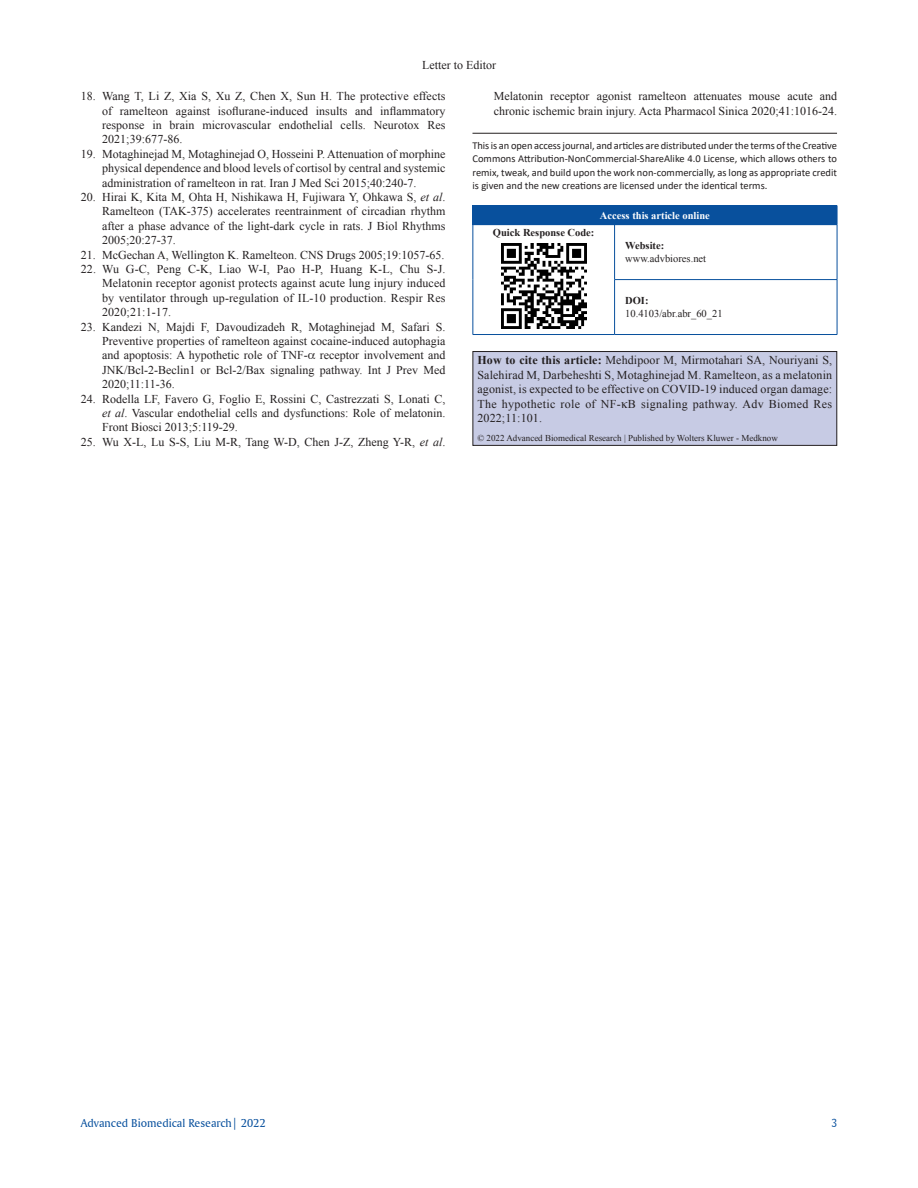
<style>
.page{position:relative;width:918px;height:1188px;background:#fff}
.page>*{position:absolute;margin:0;border:0;box-sizing:border-box;transform-origin:0 0}
.REF{font:12px/14.4px "Times New Roman";color:#231f20;text-align:justify}
.HTC{font:12px/14.4px "Times New Roman";letter-spacing:.025em;color:#231f20;text-align:justify}
.t1{font:12px "Amerigo BT Roman A";color:#08509d}
.t2{font:12px "Bell Centennial BT Address";color:#08509d}
.OS{font:10.5px/13.5px "Calibri";color:#231f20;text-align:justify}
.Website{font:10.5px/12.6px "Times New Roman";color:#231f20}
.ATAO{font:700 10.5px "Times New Roman";color:#fff}
.QRC{font:700 10.5px "Times New Roman";color:#231f20}
.HTC-2{font:9px "Times New Roman";color:#231f20}
.s1{font-style:italic}
.s2{font-weight:700}
</style>
<div class="page">
<hr style="left:472px;top:133px;width:365px;height:1px;background:#231f20">
<div style="left:473px;top:352px;width:364px;height:93px;background:#c7cbe4"></div>
<div style="left:472px;top:351px;width:365px;height:95px;border:1px solid #231f20"></div>
<div style="left:473px;top:206px;width:364px;height:19px;background:#08509d"></div>
<svg style="left:837px;top:206px;width:1px;height:18px"></svg>
<hr style="left:473px;top:225px;width:1px;height:55px;background:#08509d">
<hr style="left:473px;top:280px;width:1px;height:54px;background:#08509d">
<hr style="left:614px;top:225px;width:1px;height:54px;background:#08509d">
<hr style="left:837px;top:225px;width:1px;height:54px;background:#08509d">
<hr style="left:473px;top:334px;width:142px;height:1px;background:#08509d">
<hr style="left:614px;top:280px;width:1px;height:54px;background:#08509d">
<hr style="left:614px;top:279px;width:223px;height:1px;background:#08509d">
<hr style="left:837px;top:280px;width:1px;height:54px;background:#08509d">
<hr style="left:615px;top:334px;width:222px;height:1px;background:#08509d">
<img style="left:501px;top:244px;width:85px;height:85px">
<p class="REF" style="left:422px;top:57px;width:75px">Letter to Editor</p>
<p class="REF" style="left:102px;top:89px;width:345px;text-indent:-21px">18. Wang T, Li Z, Xia S, Xu Z, Chen X, Sun H. The protective effects of ramelteon against isoflurane‑induced insults and inflammatory response in brain microvascular endothelial cells. Neurotox Res 2021;39:677‑86.</p>
<p class="REF" style="left:102px;top:146px;width:345px;text-indent:-21px">19. Motaghinejad M, Motaghinejad O, Hosseini P. Attenuation of morphine physical dependence and blood levels of cortisol by central and systemic administration of ramelteon in rat. Iran J Med Sci 2015;40:240‑7.</p>
<p class="REF" style="left:102px;top:189px;width:345px;text-indent:-21px">20. Hirai K, Kita M, Ohta H, Nishikawa H, Fujiwara Y, Ohkawa S, <span class="s1">et al</span>.<br>Ramelteon (TAK‑375) accelerates reentrainment of circadian rhythm after a phase advance of the light‑dark cycle in rats. J Biol Rhythms 2005;20:27‑37.</p>
<p class="REF" style="left:81px;top:247px;width:365px">21. McGechan A, Wellington K. Ramelteon. CNS Drugs 2005;19:1057‑65.</p>
<p class="REF" style="left:102px;top:261px;width:345px;text-indent:-21px">22. Wu G‑C, Peng C‑K, Liao W‑I, Pao H‑P, Huang K‑L, Chu S‑J.<br>Melatonin receptor agonist protects against acute lung injury induced by ventilator through up‑regulation of IL‑10 production. Respir Res 2020;21:1‑17.</p>
<p class="REF" style="left:102px;top:319px;width:345px;text-indent:-21px">23. Kandezi N, Majdi F, Davoudizadeh R, Motaghinejad M, Safari S.<br>Preventive properties of ramelteon against cocaine‑induced autophagia and apoptosis: A hypothetic role of TNF‑ receptor involvement and JNK/Bcl‑2‑Beclin1 or Bcl‑2/Bax signaling pathway. Int J Prev Med 2020;11:11‑36.</p>
<p class="REF" style="left:102px;top:391px;width:345px;text-indent:-21px">24. Rodella LF, Favero G, Foglio E, Rossini C, Castrezzati S, Lonati C, <span class="s1">et al</span>. Vascular endothelial cells and dysfunctions: Role of melatonin.<br>Front Biosci 2013;5:119‑29.</p>
<p class="REF" style="left:81px;top:434px;width:366px">25. Wu X‑L, Lu S‑S, Liu M‑R, Tang W‑D, Chen J‑Z, Zheng Y‑R, <span class="s1">et al</span>.</p>
<p class="REF" style="left:494px;top:89px;width:345px">Melatonin receptor agonist ramelteon attenuates mouse acute and chronic ischemic brain injury. Acta Pharmacol Sinica 2020;41:1016‑24.</p>
<p class="OS" style="left:472px;top:138px;width:366px">This is an open access journal, and articles are distributed under the terms of the Creative Commons Attribution‑NonCommercial‑ShareAlike 4.0 License, which allows others to remix, tweak, and build upon the work non‑commercially, as long as appropriate credit is given and the new creations are licensed under the identical terms.</p>
<p class="ATAO" style="left:600px;top:207px;width:111px">Access this article online</p>
<p class="QRC" style="left:493px;top:225px;width:103px">Quick Response Code:</p>
<p class="Website" style="left:625px;top:239px;width:82px"><span class="s2">Website: </span>www.advbiores.net</p>
<p class="Website" style="left:625px;top:294px;width:99px"><span class="s2">DOI:<br></span>10.4103/abr.abr_60_21</p>
<p class="HTC" style="left:478px;top:353px;width:356px"><span class="s2">How to cite this article:</span> Mehdipoor M, Mirmotahari SA, Nouriyani S, Salehirad M, Darbeheshti S, Motaghinejad M. Ramelteon, as a melatonin agonist, is expected to be effective on COVID-19 induced organ damage:<br>The hypothetic role of NF‑ B signaling pathway. Adv Biomed Res 2022;11:101.</p>
<p class="HTC-2" style="left:478px;top:431px;width:302px">© 2022 Advanced Biomedical Research | Published by Wolters Kluwer - Medknow</p>
<p class="t1" style="left:81px;top:1116px;width:186px">Advanced Biomedical Research| 2022</p>
<p class="t2" style="left:832px;top:1116px;width:7px">3</p>
</div>
